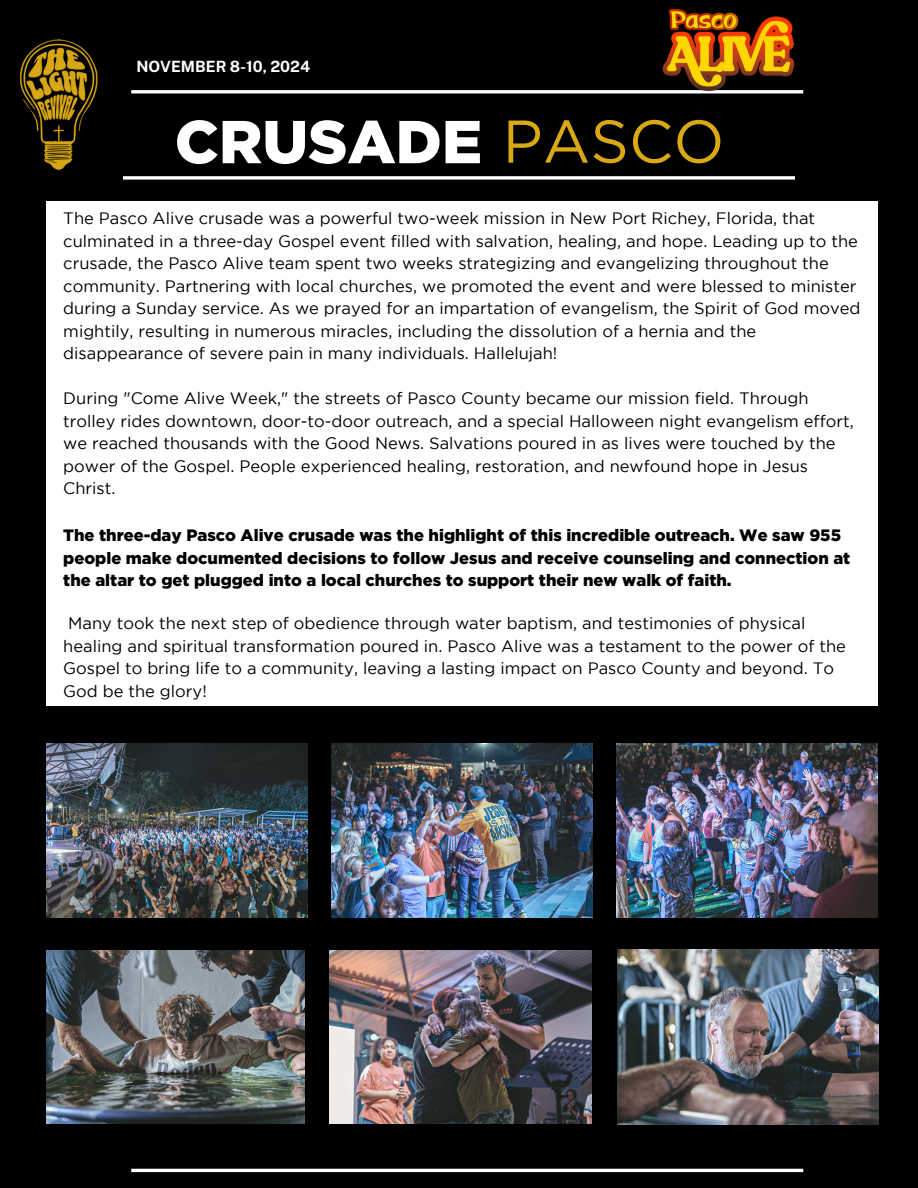
<style>
.page{position:relative;width:918px;height:1188px;background:#000}
.page>*{position:absolute;margin:0;border:0;box-sizing:border-box;transform-origin:0 0}
.t1{font:900 60.45px "Gotham";color:#fff}
.t2{font:16.5px/22.5px "Gotham";color:#000}
.t3{font:900 16.5px/22.5px "Gotham";color:#000}
.t4{font:700 15.45px "Public Sans";color:#fff}
.s1{font-weight:400;font-size:60.15px;color:#d9a815}
</style>
<div class="page">
<hr style="left:131px;top:90px;width:672px;height:3px;background:#fff">
<svg style="left:123px;top:176px;width:672px;height:4px"></svg>
<div style="left:46px;top:201px;width:831px;height:504px;background:#fff"></div>
<hr style="left:131px;top:1169px;width:672px;height:3px;background:#fff">
<img style="left:20px;top:39px;width:78px;height:131px">
<img style="left:661px;top:8px;width:134px;height:83px">
<img style="left:46px;top:744px;width:261px;height:174px">
<img style="left:331px;top:744px;width:261px;height:174px">
<img style="left:617px;top:744px;width:261px;height:174px">
<img style="left:46px;top:951px;width:259px;height:173px">
<img style="left:617px;top:950px;width:261px;height:174px">
<img style="left:330px;top:951px;width:262px;height:173px">
<p class="t4" style="left:136px;top:57px;width:176px">NOVEMBER 8-10, 2024</p>
<p class="t1" style="left:175px;top:107px;width:551px">CRUSADE <span class="s1">PASCO</span></p>
<p class="t2" style="left:63px;top:208px;width:799px">The Pasco Alive crusade was a powerful two-week mission in New Port Richey, Florida, that culminated in a three-day Gospel event filled with salvation, healing, and hope. Leading up to the crusade, the Pasco Alive team spent two weeks strategizing and evangelizing throughout the community. Partnering with local churches, we promoted the event and were blessed to minister during a Sunday service. As we prayed for an impartation of evangelism, the Spirit of God moved mightily, resulting in numerous miracles, including the dissolution of a hernia and the disappearance of severe pain in many individuals. Hallelujah!</p>
<p class="t2" style="left:63px;top:388px;width:792px">During "Come Alive Week," the streets of Pasco County became our mission field. Through trolley rides downtown, door-to-door outreach, and a special Halloween night evangelism effort, we reached thousands with the Good News. Salvations poured in as lives were touched by the power of the Gospel. People experienced healing, restoration, and newfound hope in Jesus Christ.</p>
<p class="t3" style="left:63px;top:524px;width:789px">The three-day Pasco Alive crusade was the highlight of this incredible outreach. We saw 955 people make documented decisions to follow Jesus and receive counseling and connection at the altar to get plugged into a local churches to support their new walk of faith.</p>
<p class="t2" style="left:63px;top:613px;width:784px;text-indent:5px">Many took the next step of obedience through water baptism, and testimonies of physical healing and spiritual transformation poured in. Pasco Alive was a testament to the power of the Gospel to bring life to a community, leaving a lasting impact on Pasco County and beyond. To God be the glory!</p>
</div>
